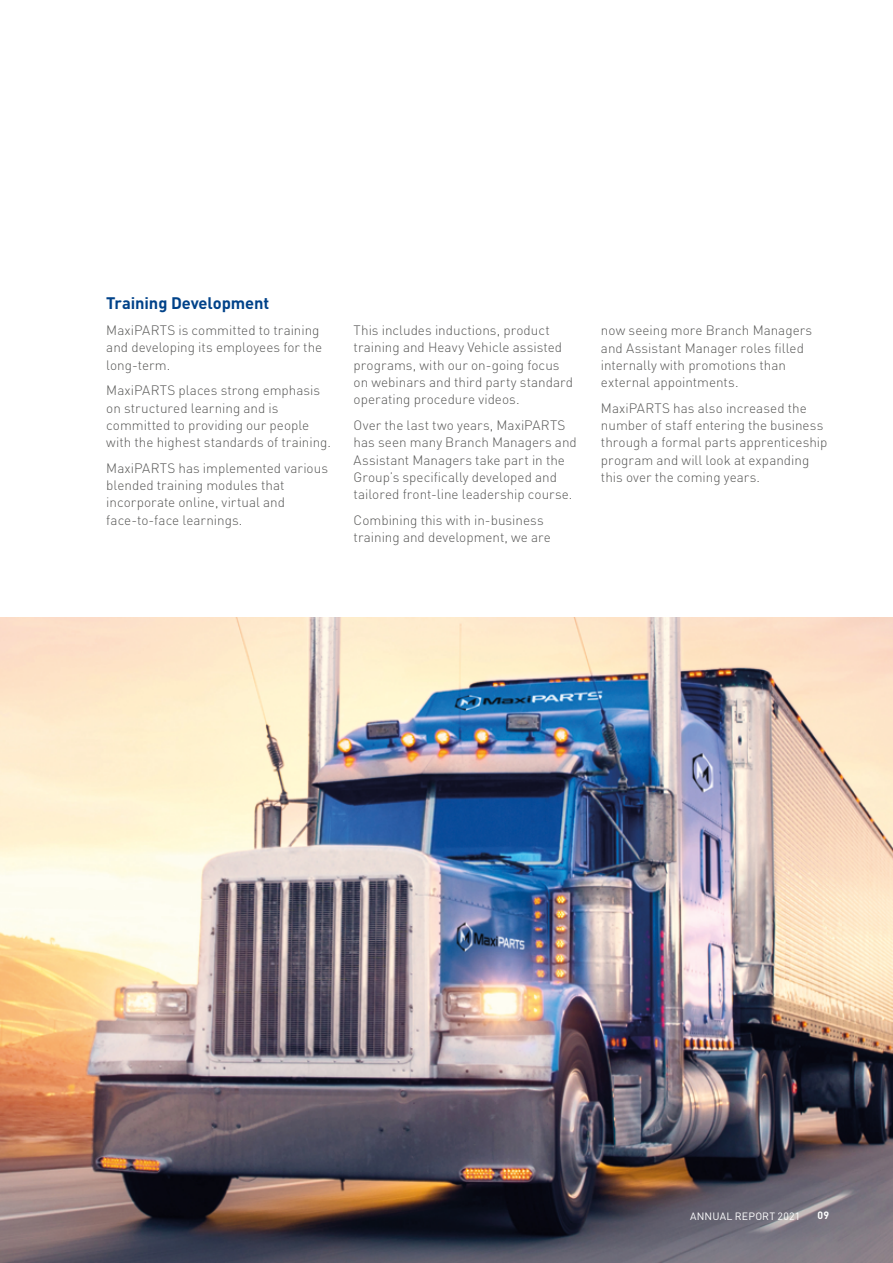
<style>
.page{position:relative;width:893px;height:1263px;background:#fff}
.page>*{position:absolute;margin:0;border:0;box-sizing:border-box;transform-origin:0 0}
.t1{font:700 16.5px "DIN";letter-spacing:-.01em;color:#004289}
.t2{font:300 13.5px/17.2px "DIN";color:#575756}
.t3{font:10.5px "DIN";letter-spacing:.015em;color:#fff}
.t4{font:700 10.5px "DIN";color:#fff}
</style>
<div class="page">
<img style="left:0;top:618px;width:893px;height:645px">
<p class="t1" style="left:106px;top:293px;width:165px">Training Development</p>
<p class="t2" style="left:106px;top:322px;width:217px">MaxiPARTS is committed to training and developing its employees for the long-term.</p>
<p class="t2" style="left:106px;top:382px;width:226px">MaxiPARTS places strong emphasis on structured learning and is committed to providing our people with the highest standards of training.</p>
<p class="t2" style="left:106px;top:459px;width:223px">MaxiPARTS has implemented various blended training modules that incorporate online, virtual and face-to-face learnings.</p>
<p class="t2" style="left:354px;top:322px;width:221px">This includes inductions, product training and Heavy Vehicle assisted programs, with our on-going focus on webinars and third party standard operating procedure videos.</p>
<p class="t2" style="left:354px;top:416px;width:225px">Over the last two years, MaxiPARTS has seen many Branch Managers and Assistant Managers take part in the Group’s specifically developed and tailored front-line leadership course.</p>
<p class="t2" style="left:354px;top:511px;width:199px">Combining this with in-business training and development, we are</p>
<p class="t2" style="left:601px;top:322px;width:213px">now seeing more Branch Managers and Assistant Manager roles filled internally with promotions than external appointments.</p>
<p class="t2" style="left:601px;top:399px;width:228px">MaxiPARTS has also increased the number of staff entering the business through a formal parts apprenticeship program and will look at expanding this over the coming years.</p>
<p class="t3" style="left:690px;top:1209px;width:30px">ANNUAL</p>
<p class="t3" style="left:735px;top:1209px;width:15px">REPORT</p>
<p class="t3" style="left:778px;top:1209px;width:24px">2021</p>
<p class="t4" style="left:818px;top:1209px;width:13px">09</p>
</div>
